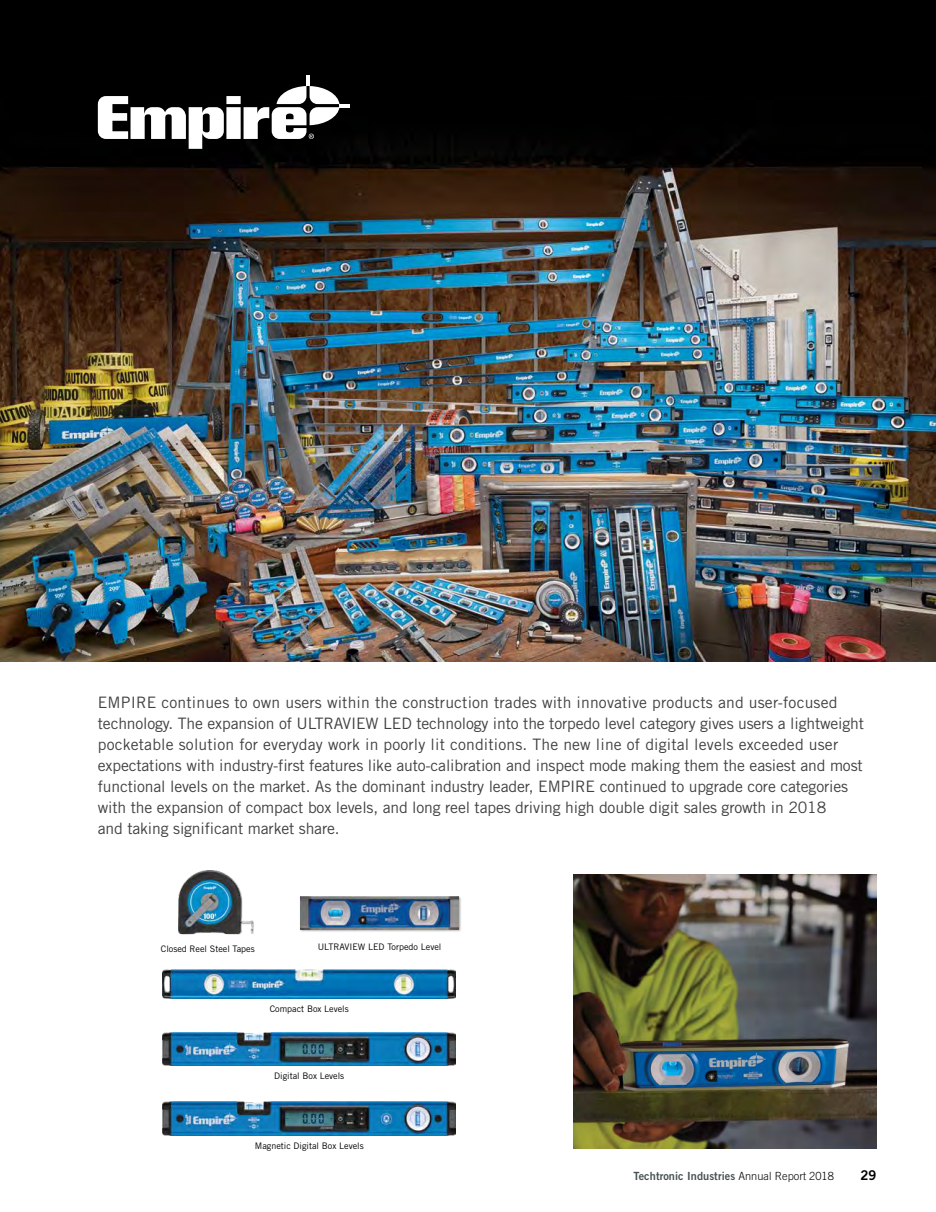
<style>
.page{position:relative;width:936px;height:1212px;background:#fff}
.page>*{position:absolute;margin:0;border:0;box-sizing:border-box;transform-origin:0 0}
.t1{font:15.75px/21px "Trade Gothic";letter-spacing:-.01em;color:#414042}
.t2{font:13.5px "Trade Gothic Bold Two";color:#000}
.t3{font:11.25px "Trade Gothic Bold Two";letter-spacing:.005em;color:#475153}
.t4{font:9px "Trade Gothic LT Std";color:#000}
.t5{font:9px "Trade Gothic";color:#000}
.s1{font-family:"Trade Gothic";font-weight:300;color:#000}
</style>
<div class="page">
<img style="left:0;top:95px;width:935px;height:566px">
<div style="left:0;top:0;width:935px;height:95px;background:#000"></div>
<svg style="left:98px;top:76px;width:252px;height:73px"></svg>
<img style="left:163px;top:1032px;width:292px;height:34px">
<img style="left:163px;top:1101px;width:292px;height:34px">
<img style="left:163px;top:970px;width:292px;height:29px">
<div style="left:300px;top:896px;width:162px;height:36px;background:#000;opacity:.35"></div>
<img style="left:300px;top:896px;width:158px;height:33px">
<div style="left:178px;top:870px;width:76px;height:65px;background:#000;opacity:.35"></div>
<img style="left:178px;top:870px;width:75px;height:64px">
<img style="left:573px;top:874px;width:303px;height:274px">
<p class="t1" style="left:98px;top:692px;width:767px">EMPIRE continues to own users within the construction trades with innovative products and user-focused technology. The expansion of ULTRAVIEW LED technology into the torpedo level category gives users a lightweight pocketable solution for everyday work in poorly lit conditions. The new line of digital levels exceeded user expectations with industry-first features like auto-calibration and inspect mode making them the easiest and most functional levels on the market. As the dominant industry leader, EMPIRE continued to upgrade core categories with the expansion of compact box levels, and long reel tapes driving high double digit sales growth in 2018<br>and taking significant market share.</p>
<p class="t5" style="left:161px;top:943px;width:95px">Closed Reel Steel Tapes</p>
<p class="t4" style="left:317px;top:942px;width:125px">ULTRAVIEW LED Torpedo Level</p>
<p class="t4" style="left:270px;top:1003px;width:80px">Compact Box Levels</p>
<p class="t4" style="left:274px;top:1071px;width:71px">Digital Box Levels</p>
<p class="t4" style="left:255px;top:1140px;width:110px">Magnetic Digital Box Levels</p>
<p class="t3" style="left:633px;top:1169px;width:202px">Techtronic Industries <span class="s1">Annual Report 2018</span></p>
<p class="t2" style="left:860px;top:1167px;width:18px">29</p>
</div>
